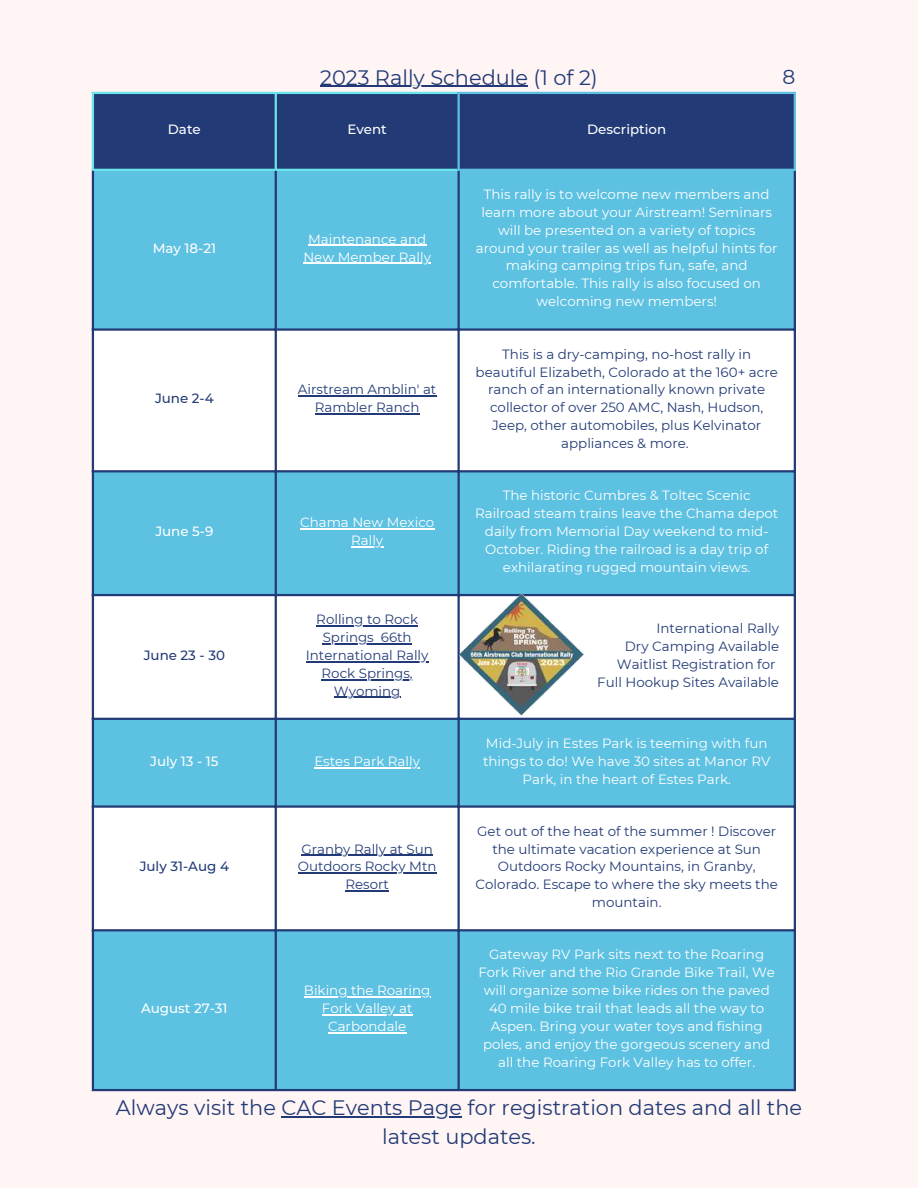
<style>
.page{position:relative;width:918px;height:1188px;background:#fff5f5}
.page>*{position:absolute;margin:0;border:0;box-sizing:border-box;transform-origin:0 0}
.t1{font:20.85px/28.2px "Montserrat";color:#223b76;text-align:center}
.t2{font:20.25px "Montserrat";color:#223b76}
.t3{font:13.35px/17.9px "Montserrat";color:#fff;text-align:center}
.t4{font:13.35px/17.9px "Montserrat";color:#223b76;text-align:center}
.t5{font:500 13.35px "Montserrat";color:#fff}
.t6{font:500 13.35px "Montserrat";color:#223b76}
</style>
<div class="page">
<div style="left:94px;top:94px;width:700px;height:75px;background:#223b76"></div>
<div style="left:94px;top:171px;width:700px;height:918px;background:#5dc1e2"></div>
<svg style="left:94px;top:331px;width:700px;height:598px;fill:#fff"></svg>
<hr style="left:308px;top:245px;width:118px;height:1px;background:#fff">
<hr style="left:303px;top:263px;width:128px;height:1px;background:#fff">
<hr style="left:298px;top:396px;width:138px;height:1px;background:#223b76">
<hr style="left:315px;top:413px;width:105px;height:2px;background:#223b76">
<hr style="left:300px;top:528px;width:134px;height:2px;background:#fff">
<hr style="left:351px;top:546px;width:32px;height:1px;background:#fff">
<hr style="left:316px;top:625px;width:102px;height:1px;background:#223b76">
<hr style="left:323px;top:643px;width:51px;height:1px;background:#223b76">
<hr style="left:381px;top:643px;width:31px;height:1px;background:#223b76">
<hr style="left:306px;top:661px;width:123px;height:1px;background:#223b76">
<hr style="left:322px;top:679px;width:91px;height:1px;background:#223b76">
<hr style="left:334px;top:697px;width:67px;height:1px;background:#223b76">
<hr style="left:314px;top:767px;width:106px;height:1px;background:#fff">
<hr style="left:301px;top:855px;width:132px;height:1px;background:#223b76">
<hr style="left:298px;top:873px;width:139px;height:1px;background:#223b76">
<hr style="left:345px;top:890px;width:44px;height:2px;background:#223b76">
<hr style="left:304px;top:996px;width:126px;height:1px;background:#fff">
<hr style="left:322px;top:1014px;width:90px;height:1px;background:#fff">
<hr style="left:328px;top:1032px;width:78px;height:1px;background:#fff">
<hr style="left:92px;top:94px;width:2px;height:75px;background:#6ce5e8">
<hr style="left:275px;top:94px;width:2px;height:75px;background:#6ce5e8">
<hr style="left:92px;top:92px;width:366px;height:2px;background:#6ce5e8">
<hr style="left:92px;top:169px;width:366px;height:2px;background:#6ce5e8">
<hr style="left:92px;top:171px;width:2px;height:918px;background:#223b76">
<hr style="left:275px;top:171px;width:2px;height:918px;background:#223b76">
<hr style="left:458px;top:171px;width:2px;height:918px;background:#223b76">
<hr style="left:794px;top:171px;width:2px;height:918px;background:#223b76">
<hr style="left:92px;top:328px;width:704px;height:3px;background:#223b76">
<hr style="left:92px;top:470px;width:704px;height:2px;background:#223b76">
<hr style="left:92px;top:594px;width:704px;height:2px;background:#223b76">
<hr style="left:92px;top:718px;width:704px;height:2px;background:#223b76">
<hr style="left:92px;top:805px;width:704px;height:3px;background:#223b76">
<hr style="left:92px;top:929px;width:704px;height:2px;background:#223b76">
<hr style="left:92px;top:1089px;width:704px;height:2px;background:#223b76">
<hr style="left:458px;top:94px;width:2px;height:75px;background:#5dc1e2">
<hr style="left:794px;top:94px;width:2px;height:75px;background:#5dc1e2">
<hr style="left:458px;top:92px;width:338px;height:2px;background:#5dc1e2">
<hr style="left:458px;top:169px;width:338px;height:2px;background:#5dc1e2">
<img style="left:459px;top:594px;width:125px;height:122px">
<hr style="left:320px;top:86px;width:208px;height:1px;background:#223b76">
<hr style="left:281px;top:1117px;width:181px;height:1px;background:#223b76">
<h1 class="t1" style="left:320px;top:63px;width:279px">2023 Rally Schedule (1 of 2)</h1>
<h2 class="t2" style="left:782px;top:65px;width:14px">8</h2>
<p class="t5" style="left:168px;top:121px;width:34px">Date</p>
<p class="t5" style="left:348px;top:121px;width:41px">Event</p>
<p class="t5" style="left:587px;top:121px;width:80px">Description</p>
<p class="t5" style="left:153px;top:240px;width:65px">May 18-21</p>
<p class="t3" style="left:303px;top:230px;width:129px">Maintenance and<br>New Member Rally</p>
<p class="t6" style="left:155px;top:390px;width:60px">June 2-4</p>
<p class="t4" style="left:298px;top:381px;width:140px">Airstream Amblin' at<br>Rambler Ranch</p>
<p class="t5" style="left:155px;top:523px;width:59px">June 5-9</p>
<p class="t3" style="left:300px;top:514px;width:136px">Chama New Mexico<br>Rally</p>
<p class="t3" style="left:476px;top:185px;width:303px">This rally is to welcome new members and learn more about your Airstream! Seminars will be presented on a variety of topics around your trailer as well as helpful hints for making camping trips fun, safe, and comfortable. This rally is also focused on welcoming new members!</p>
<p class="t4" style="left:476px;top:345px;width:304px">This is a dry-camping, no-host rally in beautiful Elizabeth, Colorado at the 160+ acre ranch of an internationally known private collector of over 250 AMC, Nash, Hudson, Jeep, other automobiles, plus Kelvinator appliances &amp; more.</p>
<p class="t3" style="left:475px;top:487px;width:305px">The historic Cumbres &amp; Toltec Scenic Railroad steam trains leave the Chama depot daily from Memorial Day weekend to mid-October. Riding the railroad is a day trip of exhilarating rugged mountain views.</p>
<p class="t6" style="left:144px;top:647px;width:83px">June 23 - 30</p>
<p class="t4" style="left:306px;top:611px;width:124px">Rolling to Rock<br>Springs 66th<br>International Rally<br>Rock Springs,<br>Wyoming</p>
<p class="t4" style="left:597px;top:619px;width:183px;text-align:right">International Rally<br>Dry Camping Available<br>Waitlist Registration for<br>Full Hookup Sites Available</p>
<p class="t5" style="left:150px;top:753px;width:70px">July 13 - 15</p>
<p class="t3" style="left:314px;top:752px;width:107px">Estes Park Rally</p>
<p class="t6" style="left:140px;top:859px;width:91px">July 31-Aug 4</p>
<p class="t5" style="left:141px;top:1000px;width:88px">August 27-31</p>
<p class="t4" style="left:298px;top:840px;width:140px">Granby Rally at Sun<br>Outdoors Rocky Mtn<br>Resort</p>
<p class="t3" style="left:304px;top:982px;width:128px">Biking the Roaring<br>Fork Valley at<br>Carbondale</p>
<p class="t3" style="left:483px;top:734px;width:289px">Mid-July in Estes Park is teeming with fun things to do! We have 30 sites at Manor RV<br>Park, in the heart of Estes Park.</p>
<p class="t4" style="left:476px;top:822px;width:304px">Get out of the heat of the summer ! Discover the ultimate vacation experience at Sun Outdoors Rocky Mountains, in Granby, Colorado. Escape to where the sky meets the mountain.</p>
<p class="t3" style="left:478px;top:946px;width:298px">Gateway RV Park sits next to the Roaring Fork River and the Rio Grande Bike Trail, We will organize some bike rides on the paved 40 mile bike trail that leads all the way to Aspen. Bring your water toys and fishing poles, and enjoy the gorgeous scenery and all the Roaring Fork Valley has to offer.</p>
<h1 class="t1" style="left:116px;top:1094px;width:688px">Always visit the CAC Events Page for registration dates and all the latest updates.</h1>
</div>
